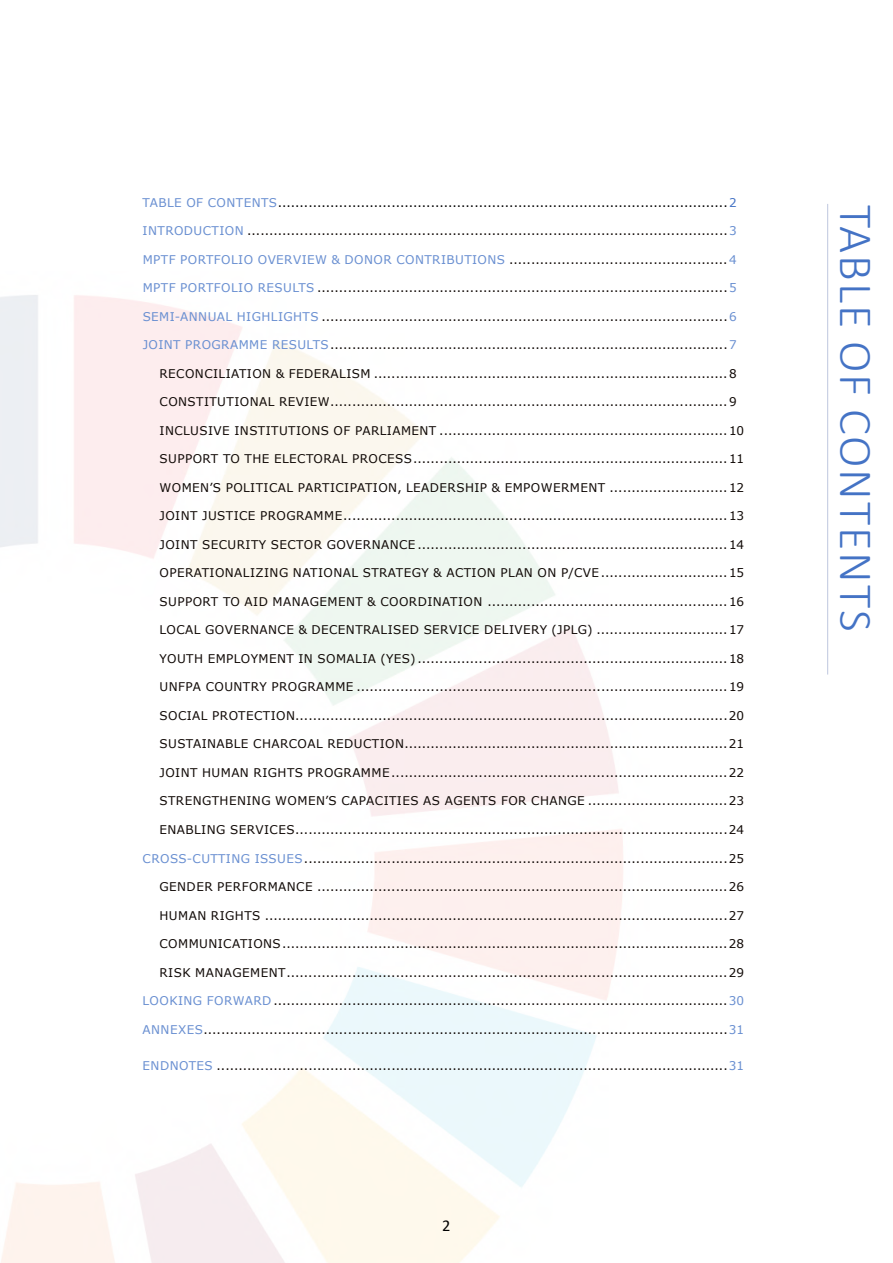
<style>
.page{position:relative;width:893px;height:1263px;background:#fff}
.page>*{position:absolute;margin:0;border:0;box-sizing:border-box;transform-origin:0 0}
.t1{font:300 48px "Calibri";letter-spacing:.04em;color:#4473c5}
.t2{font:16.5px "Calibri";color:#000}
.t3{font:12px "Verdana";letter-spacing:.035em;color:#100906}
.t4{font:12px "Verdana";letter-spacing:.035em;color:#000}
.s1{color:#698fd1}
.s2{color:#4473c5}
</style>
<div class="page">
<hr style="left:827px;top:204px;width:1px;height:470px;background:#25408f">
<p class="t4" style="left:143px;top:194px;width:595px"><span class="s1">TABLE OF CONTENTS</span>.......................................................................................................<span class="s2">2</span></p>
<p class="t3" style="left:143px;top:223px;width:595px"><span class="s1">INTRODUCTION</span> ..............................................................................................................<span class="s1">3</span></p>
<p class="t3" style="left:143px;top:251px;width:595px"><span class="s1">MPTF PORTFOLIO OVERVIEW &amp; DONOR CONTRIBUTIONS</span> ..................................................<span class="s1">4</span></p>
<p class="t3" style="left:143px;top:280px;width:595px"><span class="s1">MPTF PORTFOLIO RESULTS</span> ..............................................................................................<span class="s1">5</span></p>
<p class="t3" style="left:143px;top:308px;width:595px"><span class="s1">SEMI-ANNUAL HIGHLIGHTS</span> .............................................................................................<span class="s1">6</span></p>
<p class="t3" style="left:143px;top:337px;width:595px"><span class="s1">JOINT PROGRAMME RESULTS</span>...........................................................................................<span class="s1">7</span></p>
<p class="t3" style="left:160px;top:365px;width:579px">RECONCILIATION &amp; FEDERALISM .................................................................................8</p>
<p class="t3" style="left:160px;top:394px;width:579px">CONSTITUTIONAL REVIEW...........................................................................................9</p>
<p class="t3" style="left:160px;top:422px;width:586px">INCLUSIVE INSTITUTIONS OF PARLIAMENT ..................................................................10</p>
<p class="t3" style="left:160px;top:451px;width:586px">SUPPORT TO THE ELECTORAL PROCESS........................................................................11</p>
<p class="t3" style="left:160px;top:479px;width:586px">WOMEN’S POLITICAL PARTICIPATION, LEADERSHIP &amp; EMPOWERMENT ...........................12</p>
<p class="t3" style="left:160px;top:508px;width:586px">JOINT JUSTICE PROGRAMME........................................................................................13</p>
<p class="t3" style="left:160px;top:536px;width:586px">JOINT SECURITY SECTOR GOVERNANCE .......................................................................14</p>
<p class="t3" style="left:160px;top:565px;width:586px">OPERATIONALIZING NATIONAL STRATEGY &amp; ACTION PLAN ON P/CVE.............................15</p>
<p class="t3" style="left:160px;top:593px;width:586px">SUPPORT TO AID MANAGEMENT &amp; COORDINATION .......................................................16</p>
<p class="t3" style="left:160px;top:622px;width:586px">LOCAL GOVERNANCE &amp; DECENTRALISED SERVICE DELIVERY (JPLG) ..............................17</p>
<p class="t3" style="left:160px;top:650px;width:586px">YOUTH EMPLOYMENT IN SOMALIA (YES) .......................................................................18</p>
<p class="t3" style="left:160px;top:679px;width:586px">UNFPA COUNTRY PROGRAMME .....................................................................................19</p>
<p class="t3" style="left:160px;top:707px;width:586px">SOCIAL PROTECTION...................................................................................................20</p>
<p class="t3" style="left:160px;top:736px;width:586px">SUSTAINABLE CHARCOAL REDUCTION..........................................................................21</p>
<p class="t3" style="left:160px;top:764px;width:586px">JOINT HUMAN RIGHTS PROGRAMME.............................................................................22</p>
<p class="t3" style="left:160px;top:793px;width:586px">STRENGTHENING WOMEN’S CAPACITIES AS AGENTS FOR CHANGE ................................23</p>
<p class="t3" style="left:160px;top:821px;width:586px">ENABLING SERVICES...................................................................................................24</p>
<p class="t3" style="left:143px;top:850px;width:603px"><span class="s1">CROSS-CUTTING ISSUES</span>.................................................................................................25</p>
<p class="t3" style="left:160px;top:878px;width:586px">GENDER PERFORMANCE ..............................................................................................26</p>
<p class="t3" style="left:160px;top:907px;width:586px">HUMAN RIGHTS ..........................................................................................................27</p>
<p class="t3" style="left:160px;top:935px;width:586px">COMMUNICATIONS......................................................................................................28</p>
<p class="t3" style="left:159px;top:964px;width:586px">RISK MANAGEMENT.....................................................................................................29</p>
<p class="t3" style="left:143px;top:992px;width:603px"><span class="s1">LOOKING FORWARD</span> ........................................................................................................<span class="s1">30</span></p>
<p class="t3" style="left:143px;top:1021px;width:603px"><span class="s1">ANNEXES</span>........................................................................................................................<span class="s1">31</span></p>
<p class="t3" style="left:143px;top:1057px;width:603px"><span class="s1">ENDNOTES</span> .....................................................................................................................<span class="s1">31</span></p>
<h2 class="t2" style="left:442px;top:1214px;width:10px">2</h2>
<h1 class="t1" style="left:886px;top:205px;width:428px;rotate:90deg">TABLE OF CONTENTS</h1>
</div>
